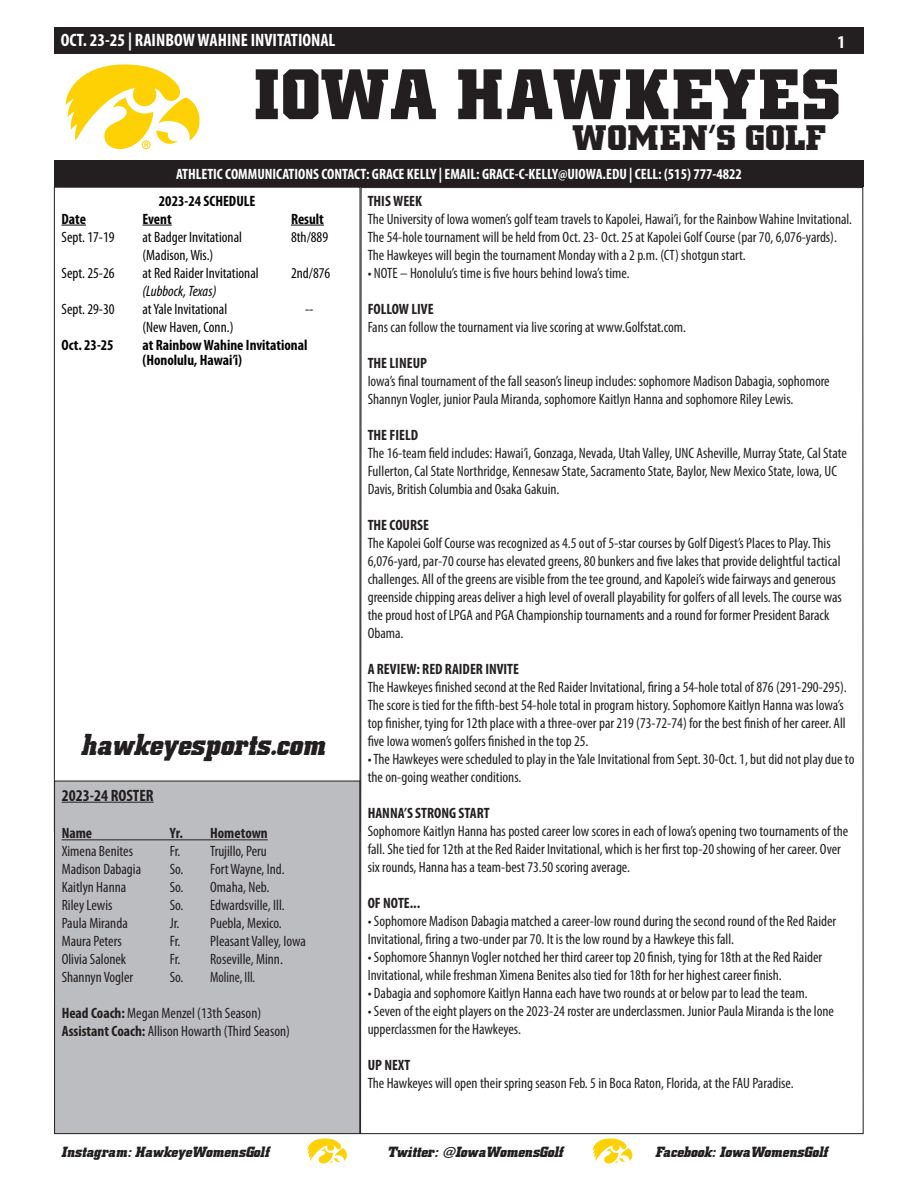
<style>
.page{position:relative;width:918px;height:1188px;background:#fff}
.page>*{position:absolute;margin:0;border:0;box-sizing:border-box;transform-origin:0 0}
.t1{font:700 72px "Hawkeye";letter-spacing:.02em;color:#231f20}
.t2{font:700 36px "Hawkeye";letter-spacing:.02em;color:#231f20}
.t3{font:italic 700 30px "Hawkeye";color:#231f20}
.t4{font:700 condensed 18px "Myriad Pro";color:#fff}
.t5{font:700 condensed 16.5px "Myriad Pro";color:#231f20}
.t6{font:condensed 15px/18px "Myriad Pro";color:#231f20}
.t7{font:condensed 15px "Myriad Pro";color:#040503}
.t8{font:700 condensed 15px "Myriad Pro";color:#231f20}
.t9{font:700 condensed 15px "Myriad Pro";color:#fff}
.t10{font:700 condensed 15px/15px "Myriad Pro";color:#040503}
.t11{font:italic 700 15px "Hawkeye";color:#231f20}
.t12{font:italic condensed 15px "Myriad Pro";color:#040503}
.s1{font-weight:700}
</style>
<div class="page">
<div style="left:54px;top:27px;width:810px;height:27px;background:#231f20"></div>
<svg style="left:65px;top:64px;width:135px;height:86px"></svg>
<div style="left:54px;top:160px;width:810px;height:27px;background:#231f20"></div>
<svg style="left:307px;top:1138px;width:40px;height:26px"></svg>
<svg style="left:593px;top:1138px;width:39px;height:26px"></svg>
<svg style="left:62px;top:225px;width:24px;height:1px"></svg>
<hr style="left:142px;top:225px;width:30px;height:1px;background:#040503">
<hr style="left:291px;top:225px;width:33px;height:1px;background:#040503">
<svg style="left:360px;top:187px;width:504px;height:947px"></svg>
<div style="left:55px;top:781px;width:305px;height:353px;background:#bcbdc0"></div>
<hr style="left:62px;top:802px;width:92px;height:1px;background:#231f20">
<hr style="left:62px;top:839px;width:206px;height:1px;background:#231f20">
<div style="left:54px;top:781px;width:306px;height:353px;border:1px solid #231f20"></div>
<p class="t4" style="left:61px;top:29px;width:276px">OCT. 23-25 | RAINBOW WAHINE INVITATIONAL</p>
<p class="t4" style="left:837px;top:31px;width:9px">1</p>
<h1 class="t1" style="left:256px;top:54px;width:588px">IOWA HAWKEYES</h1>
<h2 class="t2" style="left:573px;top:117px;width:256px">WOMEN’S GOLF</h2>
<p class="t9" style="left:176px;top:165px;width:567px">ATHLETIC COMMUNICATIONS CONTACT: GRACE KELLY | EMAIL: GRACE-C-KELLY@UIOWA.EDU | CELL: (515) 777-4822</p>
<p class="t8" style="left:368px;top:192px;width:56px">THIS WEEK</p>
<p class="t6" style="left:368px;top:210px;width:486px">The University of Iowa women’s golf team travels to Kapolei, Hawai’i, for the Rainbow Wahine Invitational.<br>The 54-hole tournament will be held from Oct. 23- Oct. 25 at Kapolei Golf Course (par 70, 6,076-yards).<br>The Hawkeyes will begin the tournament Monday with a 2 p.m. (CT) shotgun start.</p>
<p class="t6" style="left:368px;top:264px;width:263px">• NOTE – Honolulu’s time is five hours behind Iowa’s time.</p>
<p class="t8" style="left:368px;top:300px;width:67px">FOLLOW LIVE</p>
<p class="t6" style="left:368px;top:318px;width:320px">Fans can follow the tournament via live scoring at www.Golfstat.com.</p>
<p class="t8" style="left:368px;top:354px;width:61px">THE LINEUP</p>
<p class="t6" style="left:368px;top:372px;width:464px">Iowa’s final tournament of the fall season’s lineup includes: sophomore Madison Dabagia, sophomore<br>Shannyn Vogler, junior Paula Miranda, sophomore Kaitlyn Hanna and sophomore Riley Lewis.</p>
<p class="t8" style="left:368px;top:426px;width:52px">THE FIELD</p>
<p class="t6" style="left:368px;top:444px;width:481px">The 16-team field includes: Hawai’i, Gonzaga, Nevada, Utah Valley, UNC Asheville, Murray State, Cal State<br>Fullerton, Cal State Northridge, Kennesaw State, Sacramento State, Baylor, New Mexico State, Iowa, UC<br>Davis, British Columbia and Osaka Gakuin.</p>
<p class="t8" style="left:368px;top:516px;width:63px">THE COURSE</p>
<p class="t6" style="left:368px;top:534px;width:476px">The Kapolei Golf Course was recognized as 4.5 out of 5-star courses by Golf Digest’s Places to Play. This 6,076-yard, par-70 course has elevated greens, 80 bunkers and five lakes that provide delightful tactical challenges. All of the greens are visible from the tee ground, and Kapolei’s wide fairways and generous greenside chipping areas deliver a high level of overall playability for golfers of all levels. The course was the proud host of LPGA and PGA Championship tournaments and a round for former President Barack Obama.</p>
<p class="t8" style="left:368px;top:660px;width:153px">A REVIEW: RED RAIDER INVITE</p>
<p class="t6" style="left:368px;top:678px;width:481px">The Hawkeyes finished second at the Red Raider Invitational, firing a 54-hole total of 876 (291-290-295).<br>The score is tied for the fifth-best 54-hole total in program history. Sophomore Kaitlyn Hanna was Iowa’s top finisher, tying for 12th place with a three-over par 219 (73-72-74) for the best finish of her career. All five Iowa women’s golfers finished in the top 25.</p>
<p class="t6" style="left:368px;top:750px;width:488px">• The Hawkeyes were scheduled to play in the Yale Invitational from Sept. 30-Oct. 1, but did not play due to the on-going weather conditions.</p>
<p class="t8" style="left:368px;top:804px;width:123px">HANNA’S STRONG START</p>
<p class="t6" style="left:368px;top:822px;width:482px">Sophomore Kaitlyn Hanna has posted career low scores in each of Iowa’s opening two tournaments of the fall. She tied for 12th at the Red Raider Invitational, which is her first top-20 showing of her career. Over six rounds, Hanna has a team-best 73.50 scoring average.</p>
<p class="t8" style="left:368px;top:894px;width:54px">OF NOTE...</p>
<p class="t6" style="left:368px;top:912px;width:470px">• Sophomore Madison Dabagia matched a career-low round during the second round of the Red Raider<br>Invitational, firing a two-under par 70. It is the low round by a Hawkeye this fall.</p>
<p class="t6" style="left:368px;top:948px;width:456px">• Sophomore Shannyn Vogler notched her third career top 20 finish, tying for 18th at the Red Raider<br>Invitational, while freshman Ximena Benites also tied for 18th for her highest career finish.</p>
<p class="t6" style="left:368px;top:984px;width:441px">• Dabagia and sophomore Kaitlyn Hanna each have two rounds at or below par to lead the team.</p>
<p class="t6" style="left:368px;top:1002px;width:468px">• Seven of the eight players on the 2023-24 roster are underclassmen. Junior Paula Miranda is the lone upperclassmen for the Hawkeyes.</p>
<p class="t8" style="left:368px;top:1056px;width:44px">UP NEXT</p>
<p class="t6" style="left:368px;top:1074px;width:428px">The Hawkeyes will open their spring season Feb. 5 in Boca Raton, Florida, at the FAU Paradise.</p>
<p class="t10" style="left:159px;top:193px;width:98px">2023-24 SCHEDULE</p>
<p class="t10" style="left:62px;top:211px;width:26px">Date</p>
<p class="t10" style="left:142px;top:211px;width:31px">Event</p>
<p class="t10" style="left:291px;top:211px;width:34px">Result</p>
<p class="t7" style="left:62px;top:228px;width:55px">Sept. 17-19</p>
<p class="t7" style="left:142px;top:228px;width:101px">at Badger Invitational</p>
<p class="t7" style="left:291px;top:228px;width:39px">8th/889</p>
<p class="t7" style="left:142px;top:246px;width:72px">(Madison, Wis.)</p>
<p class="t7" style="left:62px;top:264px;width:55px">Sept. 25-26</p>
<p class="t7" style="left:142px;top:264px;width:118px">at Red Raider Invitational</p>
<p class="t7" style="left:291px;top:264px;width:41px">2nd/876</p>
<p class="t12" style="left:142px;top:282px;width:75px">(Lubbock, Texas)</p>
<p class="t7" style="left:62px;top:300px;width:55px">Sept. 29-30</p>
<p class="t7" style="left:142px;top:300px;width:86px">at Yale Invitational</p>
<p class="t7" style="left:305px;top:300px;width:10px">--</p>
<p class="t7" style="left:142px;top:318px;width:92px">(New Haven, Conn.)</p>
<p class="t10" style="left:62px;top:337px;width:54px">Oct. 23-25</p>
<p class="t10" style="left:142px;top:337px;width:167px">at Rainbow Wahine Invitational (Honolulu, Hawai’i)</p>
<p class="t3" style="left:81px;top:728px;width:246px">hawkeyesports.com</p>
<p class="t5" style="left:62px;top:785px;width:94px">2023-24 ROSTER</p>
<p class="t8" style="left:62px;top:824px;width:32px">Name</p>
<p class="t8" style="left:170px;top:824px;width:100px">Yr. Hometown</p>
<p class="t6" style="left:62px;top:842px;width:73px">Ximena Benites</p>
<p class="t6" style="left:170px;top:842px;width:99px">Fr. Trujillo, Peru</p>
<p class="t6" style="left:62px;top:860px;width:81px">Madison Dabagia</p>
<p class="t6" style="left:170px;top:860px;width:116px">So. Fort Wayne, Ind.</p>
<p class="t6" style="left:62px;top:878px;width:66px">Kaitlyn Hanna</p>
<p class="t6" style="left:170px;top:878px;width:101px">So. Omaha, Neb.</p>
<p class="t6" style="left:62px;top:896px;width:52px">Riley Lewis</p>
<p class="t6" style="left:170px;top:896px;width:116px">So. Edwardsville, Ill.</p>
<p class="t6" style="left:62px;top:914px;width:68px">Paula Miranda</p>
<p class="t6" style="left:170px;top:914px;width:114px">Jr. Puebla, Mexico.</p>
<p class="t6" style="left:62px;top:932px;width:62px">Maura Peters</p>
<p class="t6" style="left:170px;top:932px;width:138px">Fr. Pleasant Valley, Iowa</p>
<p class="t6" style="left:62px;top:950px;width:66px">Olivia Salonek</p>
<p class="t6" style="left:170px;top:950px;width:115px">Fr. Roseville, Minn.</p>
<p class="t6" style="left:62px;top:968px;width:73px">Shannyn Vogler</p>
<p class="t6" style="left:170px;top:968px;width:87px">So. Moline, Ill.</p>
<p class="t6" style="left:62px;top:1004px;width:201px"><span class="s1">Head Coach:</span> Megan Menzel (13th Season)</p>
<p class="t6" style="left:62px;top:1022px;width:230px"><span class="s1">Assistant Coach:</span> Allison Howarth (Third Season)</p>
<p class="t11" style="left:62px;top:1143px;width:209px">Instagram: HawkeyeWomensGolf</p>
<p class="t11" style="left:387px;top:1143px;width:178px">Twitter: @IowaWomensGolf</p>
<p class="t11" style="left:656px;top:1143px;width:174px">Facebook: IowaWomensGolf</p>
</div>
